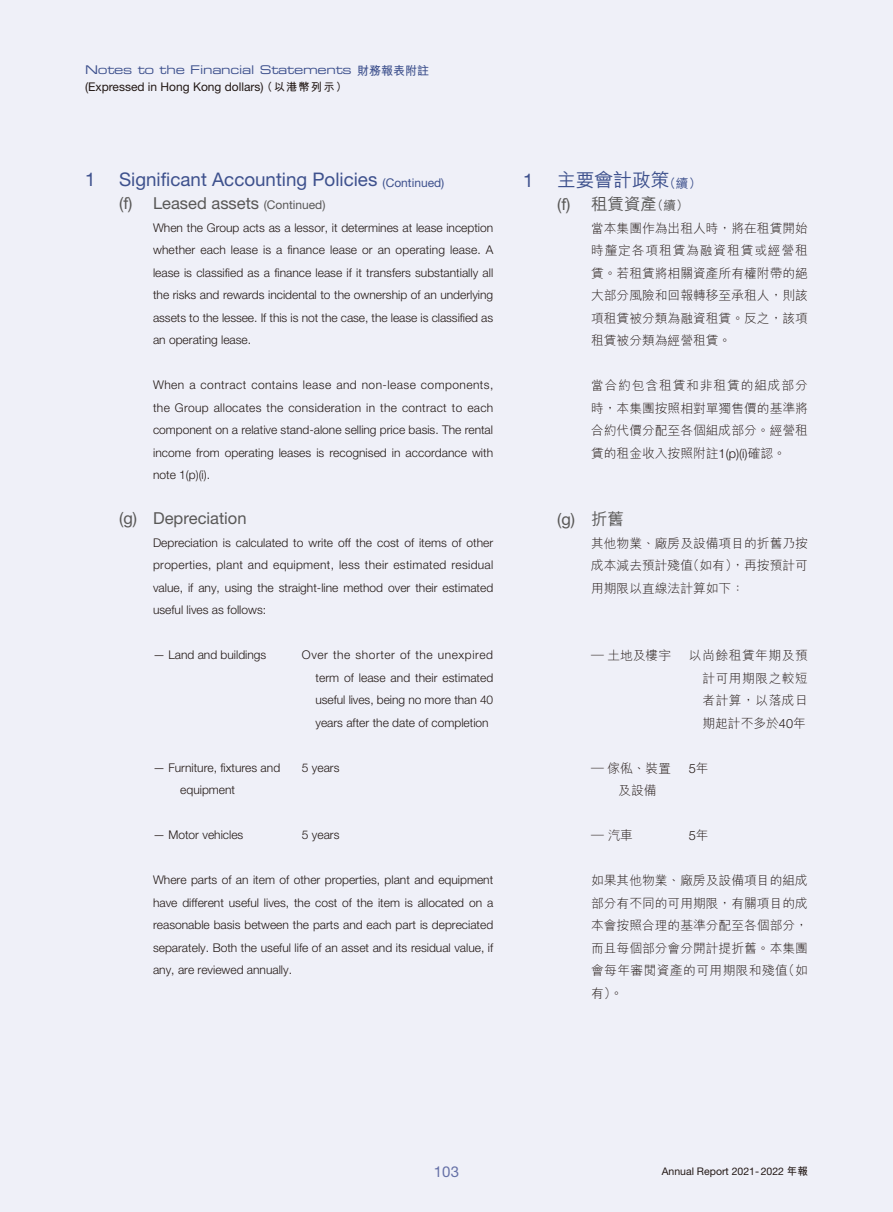
<style>
.page{position:relative;width:893px;height:1212px;background:#eff0f8}
.page>*{position:absolute;margin:0;border:0;box-sizing:border-box;transform-origin:0 0}
.t1{font:18.75px "Helvetica Neue LT Std";color:#3e518d}
.t2{font:500 18.75px "M Hei HK";color:#3e518d}
.t3{font:16.5px "Helvetica Neue LT Std";color:#595857}
.t4{font:500 16.5px "M Hei HK";color:#595857}
.t5{font:15px "Helvetica Neue LT Std";color:#6671a7}
.t6{font:300 12.75px/22.5px "M Hei HK";color:#231916;text-align:justify}
.t7{font:300 12.75px "Helvetica Neue LT Std";color:#231916}
.t8{font:300 12px/22.5px "Helvetica Neue LT Std";color:#231916;text-align:justify}
.t9{font:12px "Eurostile LT Std Ex 2";letter-spacing:-.02em;color:#3e518d}
.t10{font:12px "Helvetica Neue LT Std";color:#231916}
.t11{font:10.5px "Helvetica Neue LT Std";color:#231916}
.s1{font-family:"M Hei HK";font-weight:700}
.s2{font-family:"M Hei HK";font-weight:700;font-size:11.25px}
.s3{font-size:12px}
.s4{font-size:12.75px}
.s5{font-family:"Helvetica Neue LT Std";font-weight:400}
.s6{font-family:"Helvetica Neue LT Std"}
.s7{font-family:"M Hei HK";font-weight:500}
.s8{font-family:"M Hei HK"}
</style>
<div class="page">
<p class="t9" style="left:85px;top:61px;width:346px">Notes to the Financial Statements <span class="s1">財務報表附註</span></p>
<p class="t10" style="left:85px;top:79px;width:263px">(Expressed in Hong Kong dollars)<span class="s2">（以港幣列示）</span></p>
<h1 class="t1" style="left:85px;top:168px;width:12px">1</h1>
<h1 class="t1" style="left:119px;top:168px;width:327px">Significant Accounting Policies <span class="s3">(Continued)</span></h1>
<h2 class="t3" style="left:119px;top:193px;width:208px">(f) Leased assets <span class="s3">(Continued)</span></h2>
<p class="t8" style="left:153px;top:216px;width:342px">When the Group acts as a lessor, it determines at lease inception whether each lease is a finance lease or an operating lease. A lease is classified as a finance lease if it transfers substantially all the risks and rewards incidental to the ownership of an underlying assets to the lessee. If this is not the case, the lease is classified as an operating lease.</p>
<p class="t8" style="left:153px;top:374px;width:342px">When a contract contains lease and non-lease components, the Group allocates the consideration in the contract to each component on a relative stand-alone selling price basis. The rental income from operating leases is recognised in accordance with note 1(p)(i).</p>
<h2 class="t3" style="left:119px;top:508px;width:129px">(g) Depreciation</h2>
<p class="t8" style="left:153px;top:531px;width:342px">Depreciation is calculated to write off the cost of items of other properties, plant and equipment, less their estimated residual value, if any, using the straight-line method over their estimated useful lives as follows:</p>
<p class="t8" style="left:153px;top:644px;width:115px">— Land and buildings</p>
<p class="t8" style="left:316px;top:644px;width:179px;text-indent:-14px">Over the shorter of the unexpired term of lease and their estimated useful lives, being no more than 40 years after the date of completion</p>
<p class="t8" style="left:180px;top:756px;width:101px;text-indent:-27px">— Furniture, fixtures and equipment</p>
<p class="t8" style="left:302px;top:756px;width:39px">5 years</p>
<p class="t8" style="left:153px;top:824px;width:92px">— Motor vehicles</p>
<p class="t8" style="left:302px;top:824px;width:39px">5 years</p>
<p class="t8" style="left:153px;top:869px;width:342px">Where parts of an item of other properties, plant and equipment have different useful lives, the cost of the item is allocated on a reasonable basis between the parts and each part is depreciated separately. Both the useful life of an asset and its residual value, if any, are reviewed annually.</p>
<h1 class="t1" style="left:523px;top:169px;width:12px">1</h1>
<h1 class="t2" style="left:557px;top:166px;width:146px">主要會計政策<span class="s4">（續）</span></h1>
<h2 class="t4" style="left:557px;top:192px;width:133px"><span class="s5">(f)</span> 租賃資產<span class="s4">（續）</span></h2>
<p class="t6" style="left:591px;top:216px;width:218px">當本集團作為出租人時，將在租賃開始時釐定各項租賃為融資租賃或經營租賃。若租賃將相關資產所有權附帶的絕大部分風險和回報轉移至承租人，則該項租賃被分類為融資租賃。反之，該項租賃被分類為經營租賃。</p>
<p class="t6" style="left:591px;top:374px;width:218px">當合約包含租賃和非租賃的組成部分時，本集團按照相對單獨售價的基準將合約代價分配至各個組成部分。經營租賃的租金收入按照附註<span class="s6">1(p)(i)</span>確認。</p>
<h2 class="t3" style="left:557px;top:509px;width:69px">(g) <span class="s7">折舊</span></h2>
<p class="t6" style="left:591px;top:531px;width:218px">其他物業、廠房及設備項目的折舊乃按成本減去預計殘值（如有），再按預計可用期限以直線法計算如下：</p>
<p class="t6" style="left:591px;top:644px;width:82px">— 土地及樓宇</p>
<p class="t6" style="left:702px;top:644px;width:107px;text-indent:-14px">以尚餘租賃年期及預計可用期限之較短者計算，以落成日期起計不多於<span class="s6">40</span>年</p>
<p class="t6" style="left:618px;top:756px;width:54px;text-indent:-27px">— 傢俬、裝置及設備</p>
<p class="t7" style="left:689px;top:760px;width:21px">5<span class="s8">年</span></p>
<p class="t6" style="left:591px;top:824px;width:43px">— 汽車</p>
<p class="t7" style="left:689px;top:828px;width:21px">5<span class="s8">年</span></p>
<p class="t6" style="left:591px;top:869px;width:218px">如果其他物業、廠房及設備項目的組成部分有不同的可用期限，有關項目的成本會按照合理的基準分配至各個部分，而且每個部分會分開計提折舊。本集團會每年審閱資產的可用期限和殘值（如有）。</p>
<p class="t5" style="left:434px;top:1162px;width:27px">103</p>
<p class="t11" style="left:662px;top:1165px;width:148px">Annual Report 2021-2022 <span class="s1">年報</span></p>
</div>
